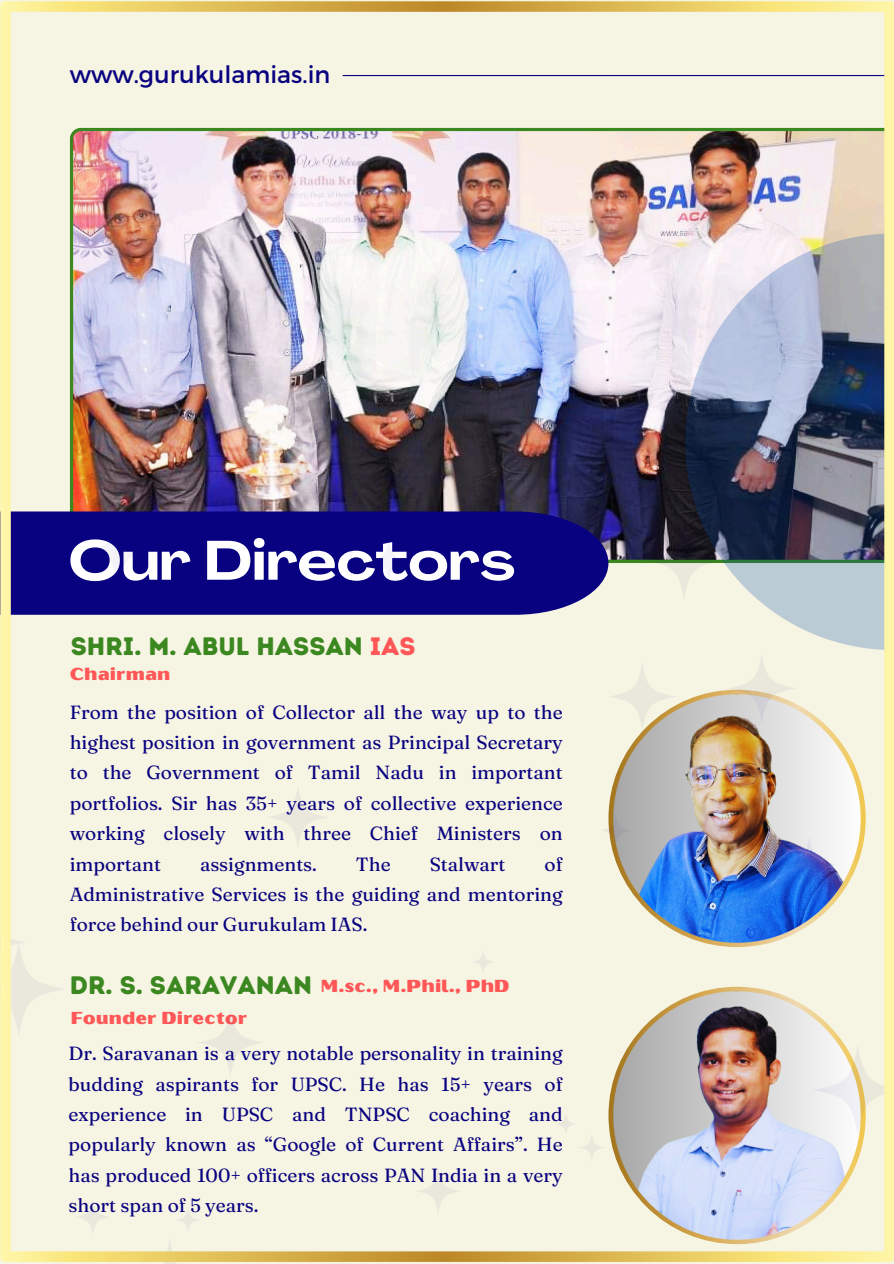
<style>
.page{position:relative;width:894px;height:1264px;background:#fff}
.page>*{position:absolute;margin:0;border:0;box-sizing:border-box;transform-origin:0 0}
.t1{font:700 expanded 54.6px "Agrandir";color:#fff}
.t2{font:25.35px "Intro Rust Base";color:#3b8720}
.t3{font:25.2px "Intro Rust Base";color:#3b8720}
.t4{font:23.85px "Montserrat";color:#080180}
.t5{font:19.05px/30.5px "Fraunces 9 pt";color:#080180;text-align:justify}
.t6{font:17.4px "Oilvare Base";color:#ff5757}
.s1{color:#ff5757}
</style>
<div class="page">
<svg style="left:125px;top:1261px;width:89px;height:2px"></svg>
<img style="left:0;top:1px;width:893px;height:1260px">
<p class="t4" style="left:70px;top:59px;width:262px">www.gurukulamias.in</p>
<h3 class="t1" style="left:69px;top:538px;width:448px">Our Directors</h3>
<h5 class="t3" style="left:71px;top:630px;width:346px">SHRI. M. ABUL HASSAN <span class="s1">IAS</span></h5>
<p class="t6" style="left:70px;top:663px;width:102px">Chairman</p>
<p class="t5" style="left:70px;top:696px;width:494px">From the position of Collector all the way up to the highest position in government as Principal Secretary to the Government of Tamil Nadu in important portfolios. Sir has 35+ years of collective experience working closely with three Chief Ministers on important</p>
<p class="t5" style="left:200px;top:848px;width:118px">assignments.</p>
<p class="t5" style="left:356px;top:848px;width:36px">The</p>
<p class="t5" style="left:429px;top:848px;width:77px">Stalwart</p>
<p class="t5" style="left:70px;top:848px;width:494px;text-indent:474px">of Administrative Services is the guiding and mentoring force behind our Gurukulam IAS.</p>
<h5 class="t2" style="left:70px;top:969px;width:244px">Dr. S. SARAVANAN</h5>
<h2 class="t6" style="left:321px;top:975px;width:190px">M.sc., M.Phil., PhD</h2>
<h5 class="t6" style="left:71px;top:1007px;width:178px">Founder Director</h5>
<h5 class="t5" style="left:69px;top:1038px;width:495px">Dr. Saravanan is a very notable personality in training budding aspirants for UPSC. He has 15+ years of experience in UPSC and TNPSC coaching and popularly known as “Google of Current Affairs”. He has produced 100+ officers across PAN India in a very short span of 5 years.</h5>
</div>
